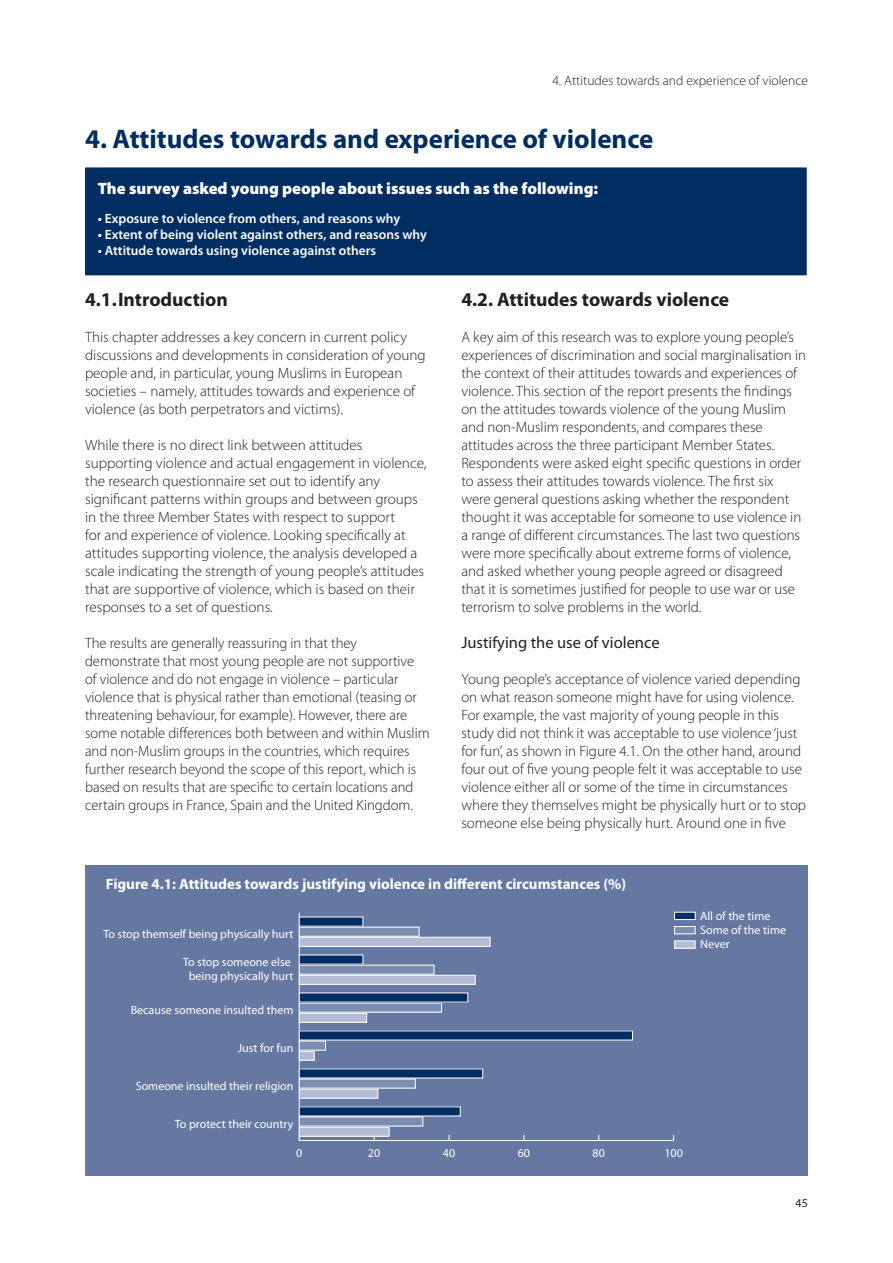
<style>
.page{position:relative;width:893px;height:1263px;background:#fff}
.page>*{position:absolute;margin:0;border:0;box-sizing:border-box;transform-origin:0 0}
.t1{font:700 27px "Myriad Pro";color:#002d62}
.t2{font:700 19.5px "Myriad Pro";color:#231f20}
.t3{font:900 16.5px "Myriad Pro";color:#fff}
.t4{font:16.5px "Myriad Pro";color:#231f20}
.t5{font:300 15px/18px "Myriad Pro";color:#231f20}
.t6{font:700 15px "Myriad Pro";color:#fff}
.t7{font:600 13.5px "Myriad Pro";color:#fff}
.t8{font:300 13.5px "Myriad Pro";color:#231f20}
.t9{font:12px/14.2px "Myriad Pro";color:#fff}
.t10{font:12px "Myriad Pro";color:#231f20}
</style>
<div class="page">
<div style="left:86px;top:168px;width:720px;height:107px;background:#002d62"></div>
<div style="left:85px;top:167px;width:722px;height:108px;border:2px solid #002d62"></div>
<div style="left:85px;top:866px;width:723px;height:310px;background:#6578a2"></div>
<svg style="left:299px;top:911px;width:397px;height:230px"></svg>
<div style="left:299px;top:937px;width:191px;height:9px;background:#b4bbd4"></div>
<div style="left:299px;top:937px;width:192px;height:10px;border:1px solid #fff"></div>
<div style="left:299px;top:975px;width:176px;height:9px;background:#b4bbd4"></div>
<div style="left:299px;top:975px;width:177px;height:10px;border:1px solid #fff"></div>
<div style="left:299px;top:1013px;width:68px;height:9px;background:#b4bbd4"></div>
<div style="left:299px;top:1013px;width:68px;height:10px;border:1px solid #fff"></div>
<div style="left:299px;top:1051px;width:15px;height:9px;background:#b4bbd4"></div>
<div style="left:299px;top:1051px;width:16px;height:10px;border:1px solid #fff"></div>
<div style="left:299px;top:1089px;width:79px;height:9px;background:#b4bbd4"></div>
<div style="left:299px;top:1089px;width:79px;height:9px;border:1px solid #fff"></div>
<div style="left:299px;top:1127px;width:90px;height:9px;background:#b4bbd4"></div>
<div style="left:299px;top:1127px;width:90px;height:9px;border:1px solid #fff"></div>
<div style="left:299px;top:927px;width:120px;height:9px;background:#7d8db2"></div>
<div style="left:299px;top:927px;width:120px;height:10px;border:1px solid #fff"></div>
<div style="left:299px;top:965px;width:135px;height:9px;background:#7d8db2"></div>
<div style="left:299px;top:965px;width:135px;height:9px;border:1px solid #fff"></div>
<div style="left:299px;top:1003px;width:143px;height:9px;background:#7d8db2"></div>
<div style="left:299px;top:1003px;width:143px;height:9px;border:1px solid #fff"></div>
<div style="left:299px;top:1041px;width:26px;height:9px;background:#7d8db2"></div>
<div style="left:299px;top:1041px;width:27px;height:9px;border:1px solid #fff"></div>
<div style="left:299px;top:1079px;width:116px;height:9px;background:#7d8db2"></div>
<div style="left:299px;top:1117px;width:124px;height:9px;background:#7d8db2"></div>
<div style="left:299px;top:1116px;width:124px;height:10px;border:1px solid #fff"></div>
<div style="left:299px;top:917px;width:64px;height:9px;background:#002d62"></div>
<div style="left:299px;top:955px;width:64px;height:9px;background:#002d62"></div>
<div style="left:299px;top:993px;width:169px;height:9px;background:#002d62"></div>
<div style="left:299px;top:1031px;width:333px;height:9px;background:#002d62"></div>
<div style="left:299px;top:1069px;width:184px;height:9px;background:#002d62"></div>
<div style="left:299px;top:1107px;width:161px;height:9px;background:#002d62"></div>
<p class="t8" style="left:552px;top:75px;width:257px">4. Attitudes towards and experience of violence</p>
<h1 class="t1" style="left:85px;top:128px;width:570px">4. Attitudes towards and experience of violence</h1>
<p class="t3" style="left:98px;top:182px;width:502px">The survey asked young people about issues such as the following:</p>
<p class="t7" style="left:98px;top:213px;width:304px">• Exposure to violence from others, and reasons why</p>
<p class="t7" style="left:98px;top:229px;width:331px">• Extent of being violent against others, and reasons why</p>
<p class="t7" style="left:98px;top:245px;width:280px">• Attitude towards using violence against others</p>
<h2 class="t2" style="left:85px;top:292px;width:144px">4.1. Introduction</h2>
<p class="t5" style="left:85px;top:329px;width:342px">This chapter addresses a key concern in current policy discussions and developments in consideration of young people and, in particular, young Muslims in European societies – namely, attitudes towards and experience of violence (as both perpetrators and victims).</p>
<p class="t5" style="left:85px;top:437px;width:343px">While there is no direct link between attitudes supporting violence and actual engagement in violence, the research questionnaire set out to identify any significant patterns within groups and between groups in the three Member States with respect to support<br>for and experience of violence. Looking specifically at attitudes supporting violence, the analysis developed a scale indicating the strength of young people’s attitudes that are supportive of violence, which is based on their responses to a set of questions.</p>
<p class="t5" style="left:85px;top:635px;width:346px">The results are generally reassuring in that they demonstrate that most young people are not supportive<br>of violence and do not engage in violence – particular violence that is physical rather than emotional (teasing or threatening behaviour, for example). However, there are some notable differences both between and within Muslim and non-Muslim groups in the countries, which requires further research beyond the scope of this report, which is based on results that are specific to certain locations and certain groups in France, Spain and the United Kingdom.</p>
<h2 class="t2" style="left:461px;top:292px;width:269px">4.2. Attitudes towards violence</h2>
<p class="t5" style="left:461px;top:329px;width:346px">A key aim of this research was to explore young people’s experiences of discrimination and social marginalisation in the context of their attitudes towards and experiences of violence. This section of the report presents the findings on the attitudes towards violence of the young Muslim and non-Muslim respondents, and compares these attitudes across the three participant Member States.<br>Respondents were asked eight specific questions in order to assess their attitudes towards violence. The first six were general questions asking whether the respondent thought it was acceptable for someone to use violence in a range of different circumstances. The last two questions were more specifically about extreme forms of violence, and asked whether young people agreed or disagreed that it is sometimes justified for people to use war or use terrorism to solve problems in the world.</p>
<p class="t4" style="left:461px;top:636px;width:200px">Justifying the use of violence</p>
<p class="t5" style="left:461px;top:671px;width:346px">Young people’s acceptance of violence varied depending on what reason someone might have for using violence.<br>For example, the vast majority of young people in this study did not think it was acceptable to use violence ‘just for fun’, as shown in Figure 4.1. On the other hand, around four out of five young people felt it was acceptable to use violence either all or some of the time in circumstances where they themselves might be physically hurt or to stop someone else being physically hurt. Around one in five</p>
<p class="t6" style="left:106px;top:878px;width:522px">Figure 4.1: Attitudes towards justifying violence in different circumstances (%)</p>
<p class="t9" style="left:103px;top:928px;width:192px">To stop themself being physically hurt</p>
<p class="t9" style="left:183px;top:955px;width:112px;text-align:center">To stop someone else being physically hurt</p>
<p class="t9" style="left:131px;top:1004px;width:164px">Because someone insulted them</p>
<p class="t9" style="left:238px;top:1042px;width:57px">Just for fun</p>
<p class="t9" style="left:136px;top:1080px;width:159px">Someone insulted their religion</p>
<p class="t9" style="left:175px;top:1118px;width:120px">To protect their country</p>
<p class="t9" style="left:296px;top:1147px;width:8px">0</p>
<p class="t9" style="left:368px;top:1147px;width:14px">20</p>
<p class="t9" style="left:443px;top:1147px;width:14px">40</p>
<p class="t9" style="left:518px;top:1147px;width:14px">60</p>
<p class="t9" style="left:593px;top:1147px;width:14px">80</p>
<p class="t9" style="left:664px;top:1147px;width:20px">100</p>
<p class="t9" style="left:700px;top:909px;width:87px">All of the time<br>Some of the time<br>Never</p>
<p class="t10" style="left:796px;top:1199px;width:14px">45</p>
</div>
